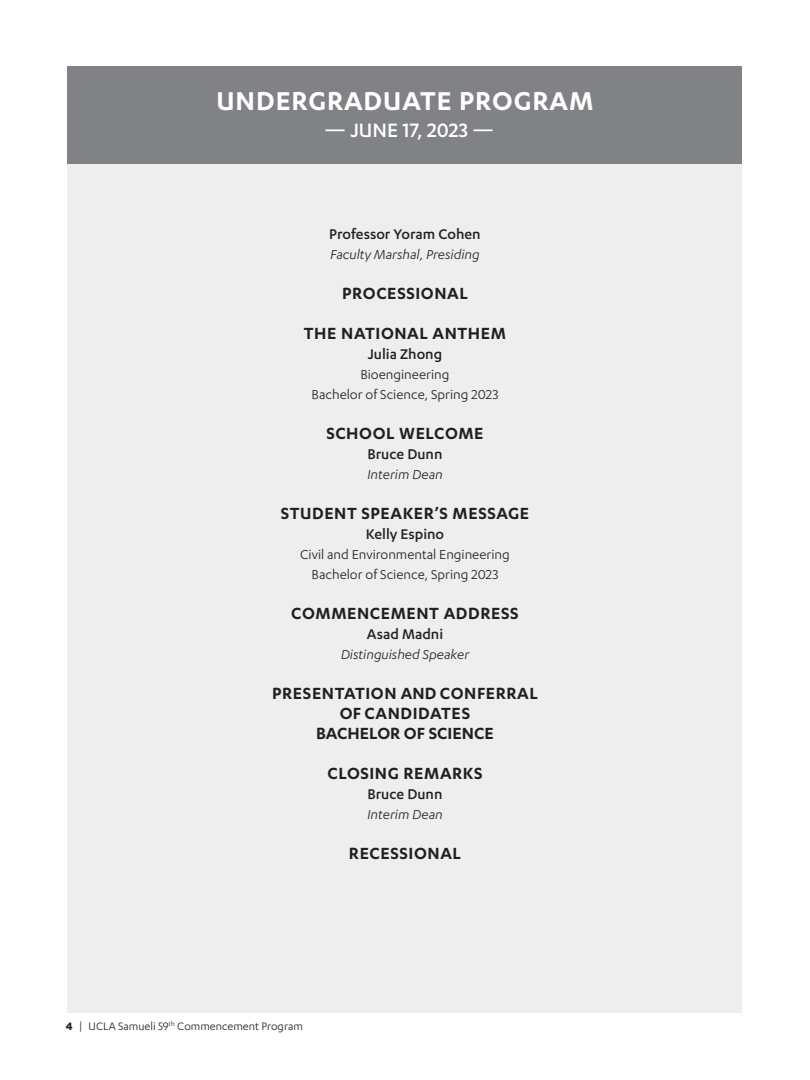
<style>
.page{position:relative;width:810px;height:1080px;background:#fff}
.page>*{position:absolute;margin:0;border:0;box-sizing:border-box;transform-origin:0 0}
.t1{font:600 30px "Karbon";letter-spacing:.03em;color:#fff}
.t2{font:500 22.5px "Karbon";color:#fff}
.t3{font:600 18.75px/20px "Karbon";letter-spacing:.03em;color:#231f20;text-align:center}
.t4{font:500 16.25px "Karbon";color:#231f20}
.t5{font:15px/20px "Karbon";color:#231f20;text-align:center}
.t6{font:italic 15px "Karbon";color:#231f20}
.t7{font:12.5px "Karbon";color:#231f20}
.t8{font:8.75px "Karbon";color:#231f20}
.s1{font-weight:700}
</style>
<div class="page">
<div style="left:67px;top:164px;width:675px;height:848px;background:#eeeeef"></div>
<div style="left:67px;top:67px;width:675px;height:97px;background:#808285"></div>
<p class="t1" style="left:216px;top:84px;width:379px">UNDERGRADUATE PROGRAM</p>
<p class="t2" style="left:325px;top:117px;width:171px">— JUNE 17, 2023 —</p>
<p class="t4" style="left:329px;top:225px;width:153px">Professor Yoram Cohen</p>
<p class="t6" style="left:330px;top:246px;width:151px">Faculty Marshal, Presiding</p>
<p class="t3" style="left:304px;top:273px;width:204px;line-height:40px">PROCESSIONAL<br>THE NATIONAL ANTHEM</p>
<p class="t4" style="left:368px;top:345px;width:76px">Julia Zhong</p>
<p class="t5" style="left:312px;top:364px;width:188px">Bioengineering<br>Bachelor of Science, Spring 2023</p>
<p class="t3" style="left:326px;top:423px;width:159px">SCHOOL WELCOME</p>
<p class="t4" style="left:367px;top:445px;width:77px">Bruce Dunn</p>
<p class="t6" style="left:367px;top:466px;width:77px">Interim Dean</p>
<p class="t3" style="left:281px;top:503px;width:250px">STUDENT SPEAKER’S MESSAGE</p>
<p class="t4" style="left:366px;top:525px;width:80px">Kelly Espino</p>
<p class="t5" style="left:300px;top:544px;width:211px">Civil and Environmental Engineering<br>Bachelor of Science, Spring 2023</p>
<p class="t3" style="left:291px;top:603px;width:229px">COMMENCEMENT ADDRESS</p>
<p class="t4" style="left:367px;top:625px;width:78px">Asad Madni</p>
<p class="t6" style="left:341px;top:646px;width:130px">Distinguished Speaker</p>
<p class="t3" style="left:272px;top:683px;width:267px">PRESENTATION AND CONFERRAL<br>OF CANDIDATES<br>BACHELOR OF SCIENCE</p>
<p class="t3" style="left:327px;top:763px;width:157px">CLOSING REMARKS</p>
<p class="t4" style="left:367px;top:785px;width:77px">Bruce Dunn</p>
<p class="t6" style="left:367px;top:806px;width:77px">Interim Dean</p>
<p class="t3" style="left:349px;top:843px;width:113px">RECESSIONAL</p>
<p class="t8" style="left:169px;top:1018px;width:9px">th</p>
<p class="t7" style="left:66px;top:1019px;width:240px"><span class="s1">4</span> | UCLA Samueli 59<sup>th</sup> Commencement Program</p>
</div>
